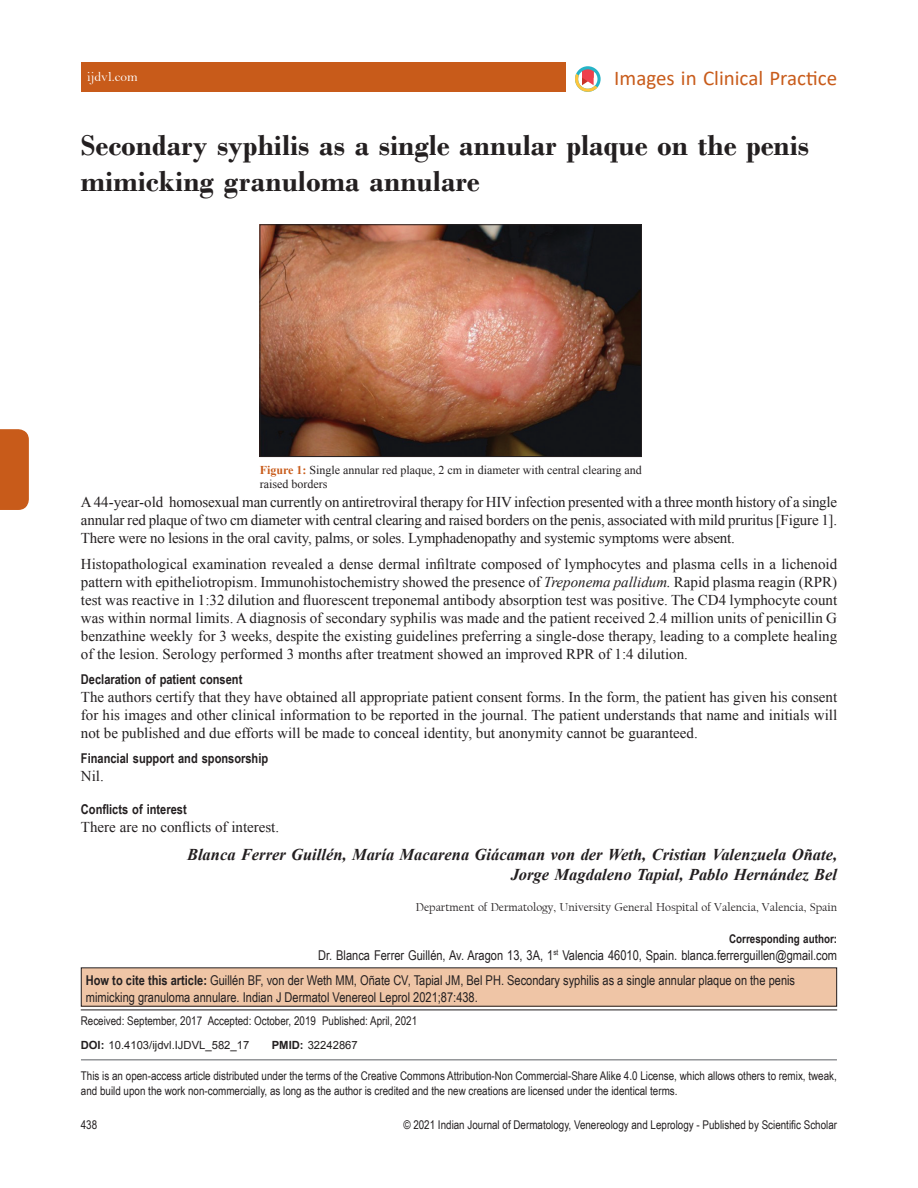
<style>
.page{position:relative;width:918px;height:1188px;background:#fff}
.page>*{position:absolute;margin:0;border:0;box-sizing:border-box;transform-origin:0 0}
.AT{font:700 30px/36px "Bodoni";color:#231f20}
.AH{font:21px "Calibri";color:#c85b1a}
.L_AU{font:italic 700 16.5px/19.8px "Times New Roman";color:#231f20;text-align:right}
.TX{font:15px/18px "Times New Roman";color:#231f20;text-align:justify}
.HTC{font:13.5px/16.5px "Arial Narrow";color:#231f20}
.L_ADD{font:13.5px "Arial Narrow";color:#231f20}
.t1{font:700 13.5px "Arial Narrow";color:#231f20}
.WEB_LINK{font:13.5px "Bell";color:#fff}
.CR{font:12px/15px "Arial Narrow";color:#231f20}
.RF_Verso{font:12px "Arial Narrow";color:#231f20}
.FGC{font:12px/14.4px "Times New Roman";color:#231f20}
.L_AFF{font:12px "Californian FB";color:#231f20}
.L_HIS{font:12px "Arial Narrow";color:#231f20}
.L_ADD-2{font:700 12px "Arial Narrow";color:#231f20}
.Folio_Verso{font:12px "Arial Narrow";color:#231f20}
.DOI{font:11.25px "Arial";color:#231f20}
.s1{font-weight:700;color:#c85b1a}
.s2{font-style:italic}
.s3{font-weight:700}
</style>
<div class="page">
<div style="left:0;top:429px;width:29px;height:81px;background:#c85b1a"></div>
<div style="left:81px;top:62px;width:485px;height:30px;background:#c85b1a"></div>
<svg style="left:575px;top:66px;width:25px;height:26px"></svg>
<hr style="left:81px;top:1010px;width:756px;height:1px;background:#231f20">
<div style="left:81px;top:968px;width:756px;height:38px;background:#efc5a6"></div>
<div style="left:81px;top:967px;width:756px;height:40px;border:1px solid #231f20"></div>
<hr style="left:81px;top:1059px;width:756px;height:2px;background:#939598">
<img style="left:262px;top:227px;width:378px;height:228px">
<div style="left:260px;top:225px;width:382px;height:232px;border:1px solid #231f20"></div>
<p class="WEB_LINK" style="left:87px;top:69px;width:52px">ijdvl.com</p>
<p class="AH" style="left:614px;top:63px;width:224px">Images in Clinical Practice</p>
<p class="AT" style="left:81px;top:127px;width:730px">Secondary syphilis as a single annular plaque on the penis mimicking granuloma annulare</p>
<p class="FGC" style="left:260px;top:462px;width:383px"><span class="s1">Figure 1:</span> Single annular red plaque, 2 cm in diameter with central clearing and raised borders</p>
<p class="TX" style="left:81px;top:492px;width:758px">A44‑year‑old homosexual man currently on antiretroviral therapy for HIV infection presented with a three month history of a single annular red plaque of two cm diameter with central clearing and raised borders on the penis, associated with mild pruritus [Figure 1].<br>There were no lesions in the oral cavity, palms, or soles. Lymphadenopathy and systemic symptoms were absent.</p>
<p class="TX" style="left:81px;top:555px;width:758px">Histopathological examination revealed a dense dermal infiltrate composed of lymphocytes and plasma cells in a lichenoid pattern with epitheliotropism. Immunohistochemistry showed the presence of <span class="s2">Treponema pallidum.</span> Rapid plasma reagin (RPR) test was reactive in 1:32 dilution and fluorescent treponemal antibody absorption test was positive. The CD4 lymphocyte count was within normal limits. A diagnosis of secondary syphilis was made and the patient received 2.4 million units of penicillin G benzathine weekly for 3 weeks, despite the existing guidelines preferring a single-dose therapy, leading to a complete healing of the lesion. Serology performed 3 months after treatment showed an improved RPR of 1:4 dilution.</p>
<h2 class="t1" style="left:81px;top:669px;width:163px">Declaration of patient consent</h2>
<p class="TX" style="left:81px;top:687px;width:758px">The authors certify that they have obtained all appropriate patient consent forms. In the form, the patient has given his consent for his images and other clinical information to be reported in the journal. The patient understands that name and initials will not be published and due efforts will be made to conceal identity, but anonymity cannot be guaranteed.</p>
<h2 class="t1" style="left:81px;top:748px;width:189px">Financial support and sponsorship</h2>
<p class="TX" style="left:81px;top:766px;width:24px">Nil.</p>
<h2 class="t1" style="left:81px;top:799px;width:107px">Conflicts of interest</h2>
<p class="TX" style="left:81px;top:817px;width:200px">There are no conflicts of interest.</p>
<p class="L_AU" style="left:187px;top:844px;width:652px">Blanca Ferrer Guillén, María Macarena Giácaman von der Weth, Cristian Valenzuela Oñate,<br>Jorge Magdaleno Tapial, Pablo Hernández Bel</p>
<p class="L_AFF" style="left:416px;top:900px;width:423px">Department of Dermatology, University General Hospital of Valencia, Valencia, Spain</p>
<p class="L_ADD-2" style="left:729px;top:930px;width:109px">Corresponding author:</p>
<p class="L_ADD" style="left:318px;top:945px;width:521px">Dr. Blanca Ferrer Guillén, Av. Aragon 13, 3A, 1<sup>st</sup> Valencia 46010, Spain. blanca.ferrerguillen@gmail.com</p>
<p class="HTC" style="left:86px;top:972px;width:711px"><span class="s3">How to cite this article:</span> Guillén BF, von der Weth MM, Oñate CV, Tapial JM, Bel PH. Secondary syphilis as a single annular plaque on the penis mimicking granuloma annulare. Indian J Dermatol Venereol Leprol 2021;87:438.</p>
<p class="L_HIS" style="left:81px;top:1012px;width:338px">Received: September, 2017 Accepted: October, 2019 Published: April, 2021</p>
<p class="DOI" style="left:81px;top:1037px;width:170px"><span class="s3">DOI:</span> 10.4103/ijdvl.IJDVL_582_17</p>
<p class="DOI" style="left:272px;top:1037px;width:87px"><span class="s3">PMID:</span> 32242867</p>
<p class="CR" style="left:81px;top:1068px;width:757px">This is an open-access article distributed under the terms of the Creative Commons Attribution-Non Commercial-Share Alike 4.0 License, which allows others to remix, tweak, and build upon the work non-commercially, as long as the author is credited and the new creations are licensed under the identical terms.</p>
<p class="Folio_Verso" style="left:81px;top:1116px;width:18px">438</p>
<p class="RF_Verso" style="left:403px;top:1116px;width:435px">© 2021 Indian Journal of Dermatology, Venereology and Leprology - Published by Scientific Scholar</p>
</div>
